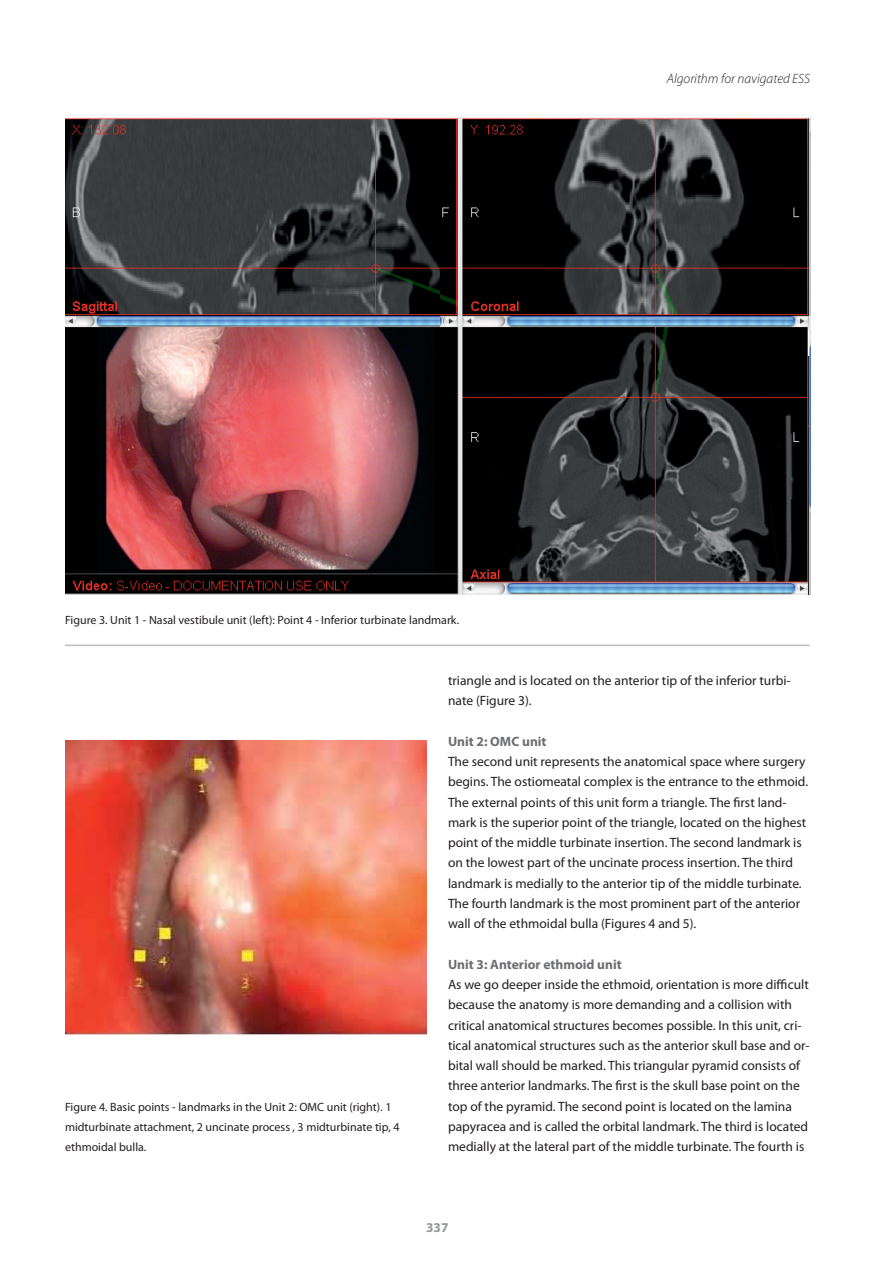
<style>
.page{position:relative;width:896px;height:1266px;background:#fff}
.page>*{position:absolute;margin:0;border:0;box-sizing:border-box;transform-origin:0 0}
.t1{font:13.5px/20.2px "Myriad Pro";color:#231f20}
.t2{font:700 13.5px "Myriad Pro";color:#6d6e70}
.t3{font:italic 300 13.5px "Myriad Pro";color:#231f20}
.t4{font:700 13.5px "Myriad Pro";color:#939598}
.t5{font:12px/20.2px "Myriad Pro";color:#231f20}
</style>
<div class="page">
<img style="left:65px;top:740px;width:361px;height:294px">
<img style="left:65px;top:118px;width:745px;height:477px">
<hr style="left:65px;top:644px;width:744px;height:2px;background:#bbbdc0">
<p class="t3" style="left:666px;top:74px;width:145px">Algorithm for navigated ESS</p>
<p class="t5" style="left:65px;top:611px;width:395px">Figure 3. Unit 1 - Nasal vestibule unit (left): Point 4 - Inferior turbinate landmark.</p>
<p class="t5" style="left:65px;top:1097px;width:336px">Figure 4. Basic points - landmarks in the Unit 2: OMC unit (right). 1 midturbinate attachment, 2 uncinate process , 3 midturbinate tip, 4 ethmoidal bulla.</p>
<p class="t1" style="left:448px;top:671px;width:344px">triangle and is located on the anterior tip of the inferior turbi&shy;nate (Figure 3).</p>
<p class="t2" style="left:448px;top:736px;width:100px">Unit 2: OMC unit</p>
<p class="t1" style="left:448px;top:752px;width:361px">The second unit represents the anatomical space where surgery begins. The ostiomeatal complex is the entrance to the ethmoid.<br>The external points of this unit form a triangle. The first land&shy;mark is the superior point of the triangle, located on the highest point of the middle turbinate insertion. The second landmark is on the lowest part of the uncinate process insertion. The third landmark is medially to the anterior tip of the middle turbinate.<br>The fourth landmark is the most prominent part of the anterior wall of the ethmoidal bulla (Figures 4 and 5).</p>
<p class="t2" style="left:448px;top:959px;width:175px">Unit 3: Anterior ethmoid unit</p>
<p class="t1" style="left:448px;top:975px;width:363px">As we go deeper inside the ethmoid, orientation is more difficult because the anatomy is more demanding and a collision with critical anatomical structures becomes possible. In this unit, cri&shy;tical anatomical structures such as the anterior skull base and or&shy;bital wall should be marked. This triangular pyramid consists of three anterior landmarks. The first is the skull base point on the top of the pyramid. The second point is located on the lamina papyracea and is called the orbital landmark. The third is located medially at the lateral part of the middle turbinate. The fourth is</p>
<p class="t4" style="left:426px;top:1222px;width:24px">337</p>
</div>
